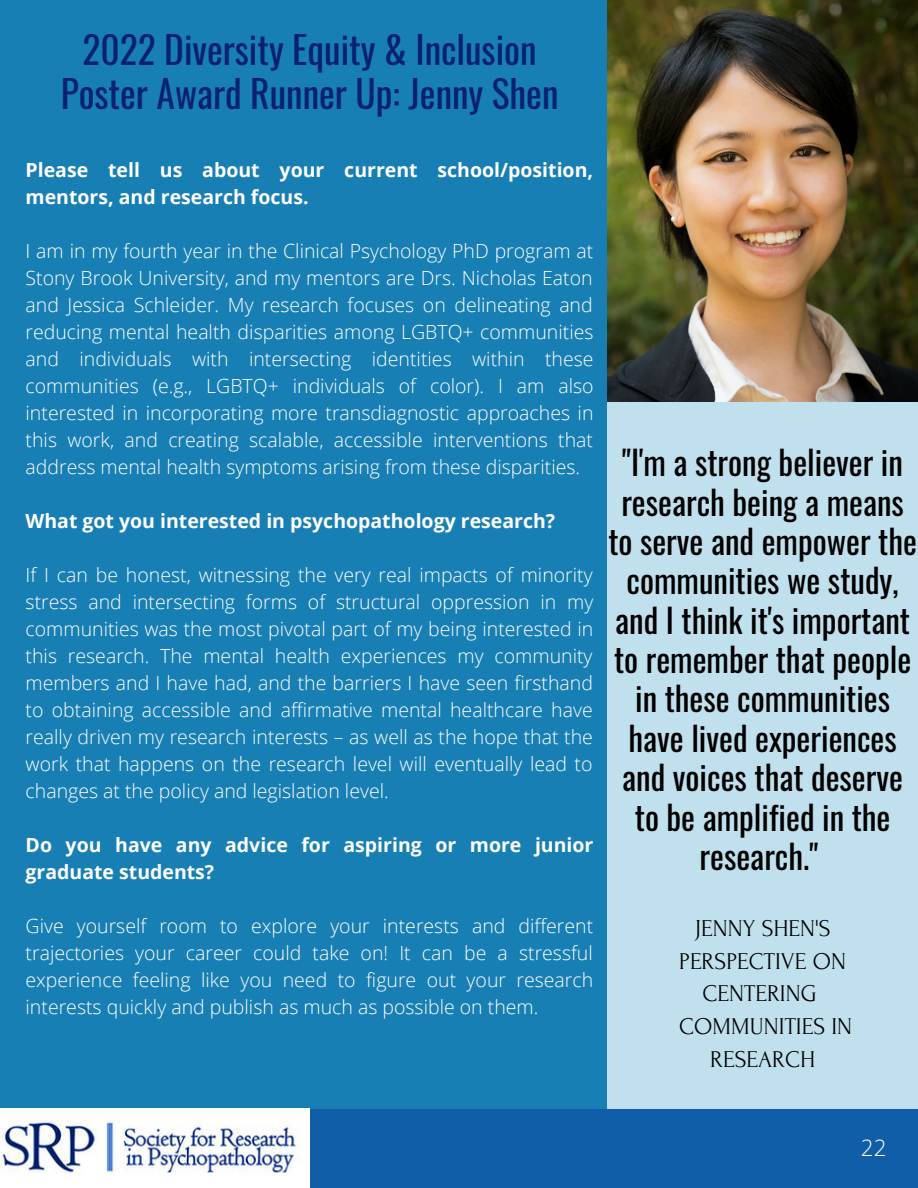
<style>
.page{position:relative;width:918px;height:1188px;background:#187fb5}
.page>*{position:absolute;margin:0;border:0;box-sizing:border-box;transform-origin:0 0}
.t1{font:37.5px/43.8px "Oswald";color:#09216e;text-align:center}
.t2{font:33px/39.3px "Oswald";color:#000;text-align:center}
.t3{font:24px/32.7px "Forum";color:#000;text-align:center}
.t4{font:300 22.5px "Open Sans";color:#fff}
.t5{font:300 19.5px/27px "Open Sans";color:#fff;text-align:justify}
.t6{font:700 19.5px/27px "Open Sans";color:#fff}
</style>
<div class="page">
<div style="left:607px;top:402px;width:311px;height:768px;background:#c0e0ed"></div>
<div style="left:0;top:1109px;width:918px;height:79px;background:#105ea7"></div>
<img style="left:607px;top:0;width:311px;height:402px">
<img style="left:0;top:1109px;width:309px;height:79px">
<h1 class="t1" style="left:61px;top:26px;width:499px">2022 Diversity Equity &amp; Inclusion<br>Poster Award Runner Up: Jenny Shen</h1>
<p class="t6" style="left:26px;top:156px;width:569px">Please tell us about your current school/position, mentors, and research focus.</p>
<p class="t5" style="left:26px;top:237px;width:569px">I am in my fourth year in the Clinical Psychology PhD program at Stony Brook University, and my mentors are Drs. Nicholas Eaton and Jessica Schleider. My research focuses on delineating and reducing mental health disparities among LGBTQ+ communities and individuals with intersecting identities within these communities (e.g., LGBTQ+ individuals of color). I am also interested in incorporating more transdiagnostic approaches in this work, and creating scalable, accessible interventions that address mental health symptoms arising from these disparities.</p>
<p class="t6" style="left:26px;top:507px;width:531px">What got you interested in psychopathology research?</p>
<p class="t5" style="left:26px;top:561px;width:569px">If I can be honest, witnessing the very real impacts of minority stress and intersecting forms of structural oppression in my communities was the most pivotal part of my being interested in this research. The mental health experiences my community members and I have had, and the barriers I have seen firsthand to obtaining accessible and affirmative mental healthcare have really driven my research interests – as well as the hope that the work that happens on the research level will eventually lead to changes at the policy and legislation level.</p>
<p class="t6" style="left:26px;top:831px;width:569px">Do you have any advice for aspiring or more junior graduate students?</p>
<p class="t5" style="left:26px;top:912px;width:569px">Give yourself room to explore your interests and different trajectories your career could take on! It can be a stressful experience feeling like you need to figure out your research interests quickly and publish as much as possible on them.</p>
<p class="t3" style="left:679px;top:913px;width:175px">JENNY SHEN'S<br>PERSPECTIVE ON<br>CENTERING<br>COMMUNITIES IN<br>RESEARCH</p>
<p class="t2" style="left:608px;top:442px;width:310px">"I'm a strong believer in research being a means to serve and empower the communities we study, and I think it's important to remember that people in these communities have lived experiences and voices that deserve to be amplified in the research."</p>
<p class="t4" style="left:861px;top:1132px;width:27px">22</p>
</div>
